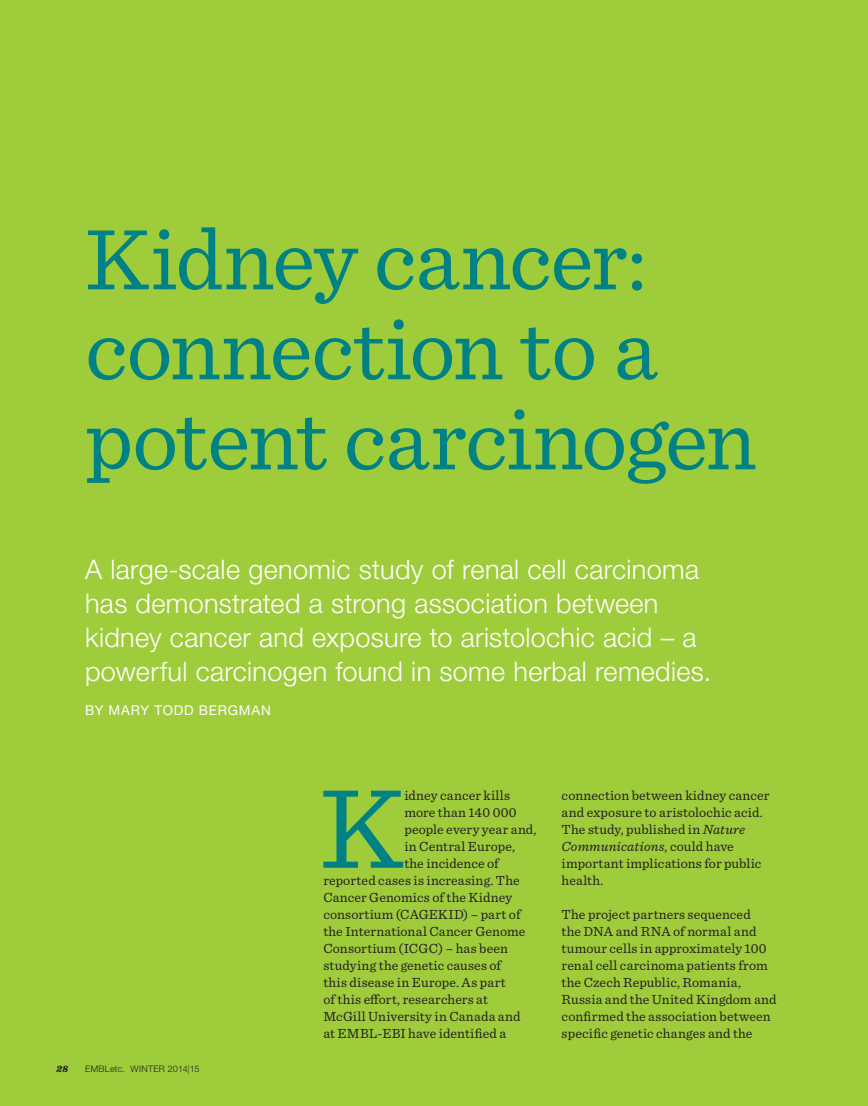
<style>
.page{position:relative;width:868px;height:1106px;background:#fff}
.page>*{position:absolute;margin:0;border:0;box-sizing:border-box;transform-origin:0 0}
.t1{font:118.2px "Sentinel";color:#008184}
.t2{font:90px/90px "Sentinel";letter-spacing:-.015em;color:#008184}
.t3{font:300 27px/34px "Helvetica Neue LT Std";letter-spacing:.015em;color:#fff}
.t4{font:13.8px/17px "Sentinel";letter-spacing:.01em;color:#231f20}
.t5{font:13.5px "Helvetica Neue LT Std";letter-spacing:.06em;color:#fff}
.t6{font:italic 900 9.75px "Sentinel";color:#231f20}
.t7{font:300 9px "Helvetica Neue LT Std";letter-spacing:.03em;color:#231f20}
.s1{font-style:italic}
</style>
<div class="page">
<div style="left:0;top:0;width:867px;height:1106px;background:#9ecc3b"></div>
<h2 class="t2" style="left:85px;top:217px;width:673px">Kidney cancer: connection to a potent carcinogen</h2>
<h3 class="t3" style="left:85px;top:554px;width:627px">A large-scale genomic study of renal cell carcinoma has demonstrated a strong association between kidney cancer and exposure to aristolochic acid – a powerful carcinogen found in some herbal remedies.</h3>
<p class="t5" style="left:85px;top:705px;width:187px">BY MARY TODD BERGMAN</p>
<p class="t6" style="left:56px;top:1065px;width:13px">28</p>
<p class="t7" style="left:85px;top:1065px;width:116px">EMBLetc. WINTER 2014|15</p>
<h1 class="t1" style="left:319px;top:782px;width:86px">K</h1>
<p class="t4" style="left:404px;top:787px;width:107px">idney cancer kills</p>
<p class="t4" style="left:404px;top:804px;width:114px">more than 140 000</p>
<p class="t4" style="left:404px;top:821px;width:134px">people every year and,</p>
<p class="t4" style="left:404px;top:838px;width:112px">in Central Europe,</p>
<p class="t4" style="left:404px;top:855px;width:96px">the incidence of</p>
<p class="t4" style="left:323px;top:872px;width:198px">reported cases is increasing. The</p>
<p class="t4" style="left:323px;top:889px;width:190px">Cancer Genomics of the Kidney</p>
<p class="t4" style="left:323px;top:906px;width:199px">consortium (CAGEKID) – part of</p>
<p class="t4" style="left:323px;top:923px;width:203px">the International Cancer Genome</p>
<p class="t4" style="left:323px;top:940px;width:186px">Consortium (ICGC) – has been</p>
<p class="t4" style="left:323px;top:957px;width:179px">studying the genetic causes of</p>
<p class="t4" style="left:323px;top:974px;width:184px">this disease in Europe. As part</p>
<p class="t4" style="left:323px;top:991px;width:166px">of this effort, researchers at</p>
<p class="t4" style="left:323px;top:1008px;width:198px">McGill University in Canada and</p>
<p class="t4" style="left:323px;top:1025px;width:184px">at EMBL-EBI have identified a</p>
<p class="t4" style="left:561px;top:787px;width:209px">connection between kidney cancer and exposure to aristolochic acid.<br>The study, published in <span class="s1">Nature<br>Communications</span>, could have important implications for public health.</p>
<p class="t4" style="left:561px;top:906px;width:216px">The project partners sequenced<br>the DNA and RNA of normal and tumour cells in approximately 100 renal cell carcinoma patients from the Czech Republic, Romania,<br>Russia and the United Kingdom and confirmed the association between specific genetic changes and the</p>
</div>
